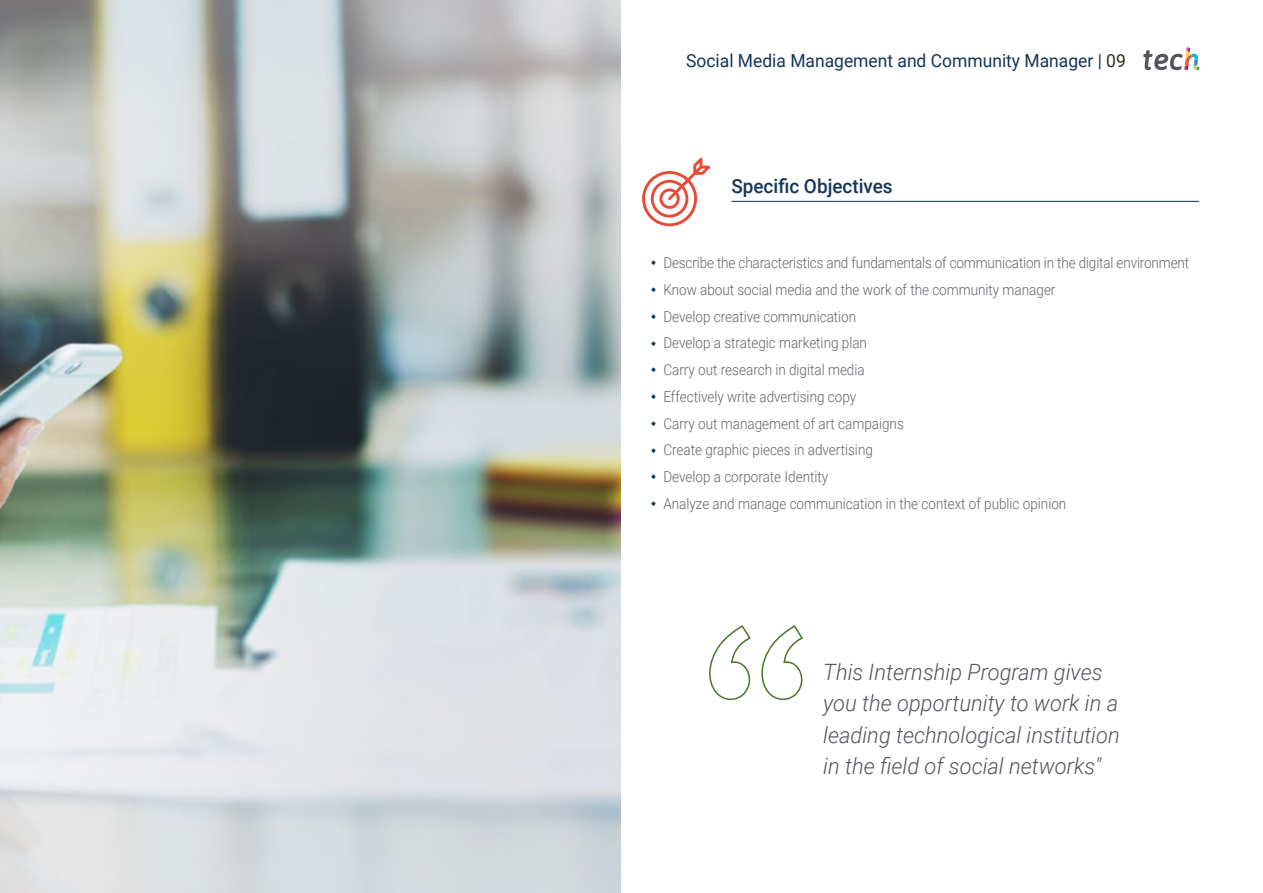
<style>
.page{position:relative;width:1263px;height:893px;background:#fff}
.page>*{position:absolute;margin:0;border:0;box-sizing:border-box;transform-origin:0 0}
.t1{font:italic 300 22.5px/31.5px "Roboto";color:#52555b}
.t2{font:500 19.5px "Roboto";color:#133658}
.t3{font:18px "Roboto";color:#153559}
.t4{font:300 15px/26.7px "Roboto";color:#61646a;scale:.9 1}
.s1{color:#312e20}
</style>
<div class="page">
<img style="left:0;top:0;width:621px;height:893px">
<svg style="left:709px;top:625px;width:94px;height:76px"></svg>
<hr style="left:731px;top:201px;width:468px;height:1px;background:#133658">
<svg style="left:642px;top:158px;width:68px;height:68px"></svg>
<svg style="left:1143px;top:47px;width:56px;height:24px"></svg>
<p class="t3" style="left:686px;top:48px;width:441px">Social Media Management and Community Manager | <span class="s1">09</span></p>
<h2 class="t2" style="left:731px;top:172px;width:163px">Specific Objectives</h2>
<p class="t4" style="left:663px;top:249px;width:586px">Describe the characteristics and fundamentals of communication in the digital environment Know about social media and the work of the community manager<br>Develop creative communication<br>Develop a strategic marketing plan<br>Carry out research in digital media<br>Effectively write advertising copy<br>Carry out management of art campaigns<br>Create graphic pieces in advertising<br>Develop a corporate Identity<br>Analyze and manage communication in the context of public opinion</p>
<h1 class="t1" style="left:823px;top:655px;width:298px">This Internship Program gives you the opportunity to work in a leading technological institution in the field of social networks"</h1>
</div>
